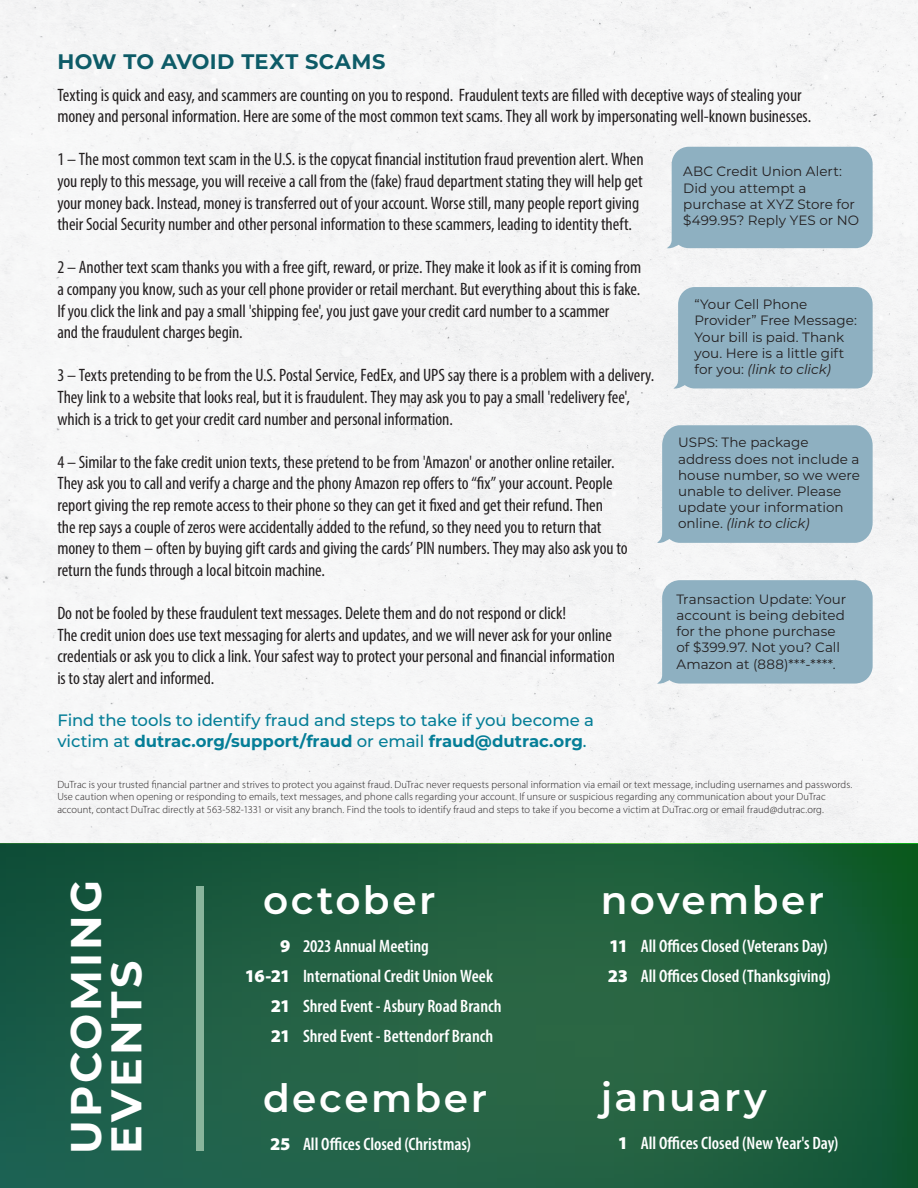
<style>
.page{position:relative;width:918px;height:1188px;background:#fff}
.page>*{position:absolute;margin:0;border:0;box-sizing:border-box;transform-origin:0 0}
.t1{font:700 42.9px "Montserrat";letter-spacing:.065em;color:#fff}
.t2{font:600 39px "Montserrat";letter-spacing:.065em;color:#fff}
.t3{font:700 21px "Montserrat";letter-spacing:.02em;color:#0d5b67}
.t4{font:condensed 18px/21.6px "Myriad Pro";letter-spacing:-.005em;color:#231f20}
.t5{font:18px "Myriad Variable Concept";color:#fff}
.t6{font:900 18px "Myriad Pro";letter-spacing:-.045em;color:#fff}
.t7{font:700 16.5px "Montserrat";letter-spacing:-.005em;color:#057e97}
.t8{font:500 16.5px "Montserrat";letter-spacing:-.005em;color:#057e97}
.t9{font:13.5px/16.2px "Montserrat";color:#231f20}
.t10{font:300 10.5px/12.6px "Myriad Pro";letter-spacing:.01em;color:#231f20}
.s1{font-weight:500}
.s2{font-style:italic}
</style>
<div class="page">
<div style="left:0;top:0;width:918px;height:844px;background:#f5f6f6"></div>
<svg style="left:0;top:844px;width:918px;height:344px;background:#1f5f40"></svg>
<div style="left:196px;top:886px;width:7px;height:264px;background:#89b59c"></div>
<div style="left:667px;top:147px;width:206px;height:102px;background:#8eb0c1"></div>
<div style="left:673px;top:287px;width:200px;height:102px;background:#8eb0c1"></div>
<div style="left:657px;top:425px;width:216px;height:119px;background:#8eb0c1"></div>
<div style="left:657px;top:580px;width:216px;height:104px;background:#8eb0c1"></div>
<p class="t3" style="left:57px;top:47px;width:330px">HOW TO AVOID TEXT SCAMS</p>
<p class="t4" style="left:57px;top:84px;width:755px">Texting is quick and easy, and scammers are counting on you to respond. Fraudulent texts are filled with deceptive ways of stealing your money and personal information. Here are some of the most common text scams. They all work by impersonating well-known businesses.</p>
<p class="t4" style="left:57px;top:149px;width:588px">1 – The most common text scam in the U.S. is the copycat financial institution fraud prevention alert. When</p>
<p class="t4" style="left:57px;top:170px;width:587px">you reply to this message, you will receive a call from the (fake) fraud department stating they will help get</p>
<p class="t4" style="left:57px;top:192px;width:584px">your money back. Instead, money is transferred out of your account. Worse still, many people report giving their Social Security number and other personal information to these scammers, leading to identity theft.</p>
<p class="t4" style="left:57px;top:257px;width:585px">2 – Another text scam thanks you with a free gift, reward, or prize. They make it look as if it is coming from</p>
<p class="t4" style="left:57px;top:278px;width:585px">a company you know, such as your cell phone provider or retail merchant. But everything about this is fake.</p>
<p class="t4" style="left:57px;top:300px;width:554px">If you click the link and pay a small 'shipping fee', you just gave your credit card number to a scammer</p>
<p class="t4" style="left:57px;top:321px;width:187px">and the fraudulent charges begin.</p>
<p class="t4" style="left:57px;top:365px;width:598px">3 – Texts pretending to be from the U.S. Postal Service, FedEx, and UPS say there is a problem with a delivery.<br>They link to a website that looks real, but it is fraudulent. They may ask you to pay a small 'redelivery fee',</p>
<p class="t4" style="left:57px;top:408px;width:397px">which is a trick to get your credit card number and personal information.</p>
<p class="t4" style="left:57px;top:451px;width:559px">4 – Similar to the fake credit union texts, these pretend to be from 'Amazon' or another online retailer.</p>
<p class="t4" style="left:57px;top:473px;width:557px">They ask you to call and verify a charge and the phony Amazon rep offers to “fix” your account. People</p>
<p class="t4" style="left:57px;top:494px;width:547px">report giving the rep remote access to their phone so they can get it fixed and get their refund. Then</p>
<p class="t4" style="left:57px;top:516px;width:546px">the rep says a couple of zeros were accidentally added to the refund, so they need you to return that</p>
<p class="t4" style="left:57px;top:537px;width:572px">money to them – often by buying gift cards and giving the cards’ PIN numbers. They may also ask you to return the funds through a local bitcoin machine.</p>
<p class="t4" style="left:57px;top:602px;width:510px">Do not be fooled by these fraudulent text messages. Delete them and do not respond or click!</p>
<p class="t4" style="left:57px;top:624px;width:559px">The credit union does use text messaging for alerts and updates, and we will never ask for your online credentials or ask you to click a link. Your safest way to protect your personal and financial information</p>
<p class="t4" style="left:57px;top:667px;width:159px">is to stay alert and informed.</p>
<p class="t8" style="left:57px;top:709px;width:538px">Find the tools to identify fraud and steps to take if you become a</p>
<p class="t7" style="left:57px;top:730px;width:531px"><span class="s1">victim at</span> dutrac.org/support/fraud <span class="s1">or email</span> fraud@dutrac.org<span class="s1">.</span></p>
<p class="t10" style="left:57px;top:778px;width:796px">DuTrac is your trusted financial partner and strives to protect you against fraud. DuTrac never requests personal information via email or text message, including usernames and passwords.<br>Use caution when opening or responding to emails, text messages, and phone calls regarding your account. If unsure or suspicious regarding any communication about your DuTrac account, contact DuTrac directly at 563-582-1331 or visit any branch. Find the tools to identify fraud and steps to take if you become a victim at DuTrac.org or email fraud@dutrac.org.</p>
<p class="t9" style="left:683px;top:163px;width:160px">ABC Credit Union Alert:</p>
<p class="t9" style="left:683px;top:179px;width:177px">Did you attempt a purchase at XYZ Store for $499.95? Reply YES or NO</p>
<p class="t9" style="left:694px;top:296px;width:164px">“Your Cell Phone<br>Provider” Free Message:<br>Your bill is paid. Thank you. Here is a little gift for you: <span class="s2">(link to click)</span></p>
<p class="t9" style="left:678px;top:434px;width:183px">USPS: The package address does not include a house number, so we were unable to deliver. Please update your information online. <span class="s2">(link to click)</span></p>
<p class="t9" style="left:677px;top:590px;width:171px">Transaction Update: Your account is being debited for the phone purchase of $399.97. Not you? Call<br>Amazon at (888)***-****.</p>
<p class="t1" style="left:55px;top:1154px;width:276px;rotate:-90deg">UPCOMING</p>
<p class="t1" style="left:95px;top:1154px;width:195px;rotate:-90deg">EVENTS</p>
<p class="t2" style="left:263px;top:873px;width:174px">october</p>
<p class="t6" style="left:280px;top:934px;width:12px">9</p>
<p class="t6" style="left:245px;top:964px;width:47px">16-21</p>
<p class="t6" style="left:271px;top:994px;width:21px">21</p>
<p class="t6" style="left:271px;top:1024px;width:21px">21</p>
<p class="t5" style="left:303px;top:936px;width:127px">2023 Annual Meeting</p>
<p class="t5" style="left:303px;top:966px;width:192px">International Credit Union Week</p>
<p class="t5" style="left:303px;top:996px;width:200px">Shred Event - Asbury Road Branch</p>
<p class="t5" style="left:303px;top:1026px;width:192px">Shred Event - Bettendorf Branch</p>
<p class="t2" style="left:601px;top:872px;width:225px">november</p>
<p class="t6" style="left:609px;top:934px;width:21px">11</p>
<p class="t6" style="left:608px;top:964px;width:22px">23</p>
<p class="t5" style="left:641px;top:935px;width:189px">All Offices Closed (Veterans Day)</p>
<p class="t5" style="left:641px;top:965px;width:191px">All Offices Closed (Thanksgiving)</p>
<p class="t2" style="left:263px;top:1071px;width:226px">december</p>
<p class="t2" style="left:601px;top:1070px;width:168px">january</p>
<p class="t5" style="left:303px;top:1134px;width:170px">All Offices Closed (Christmas)</p>
<p class="t5" style="left:641px;top:1133px;width:199px">All Offices Closed (New Year's Day)</p>
<p class="t6" style="left:270px;top:1132px;width:22px">25</p>
<p class="t6" style="left:618px;top:1131px;width:12px">1</p>
</div>
